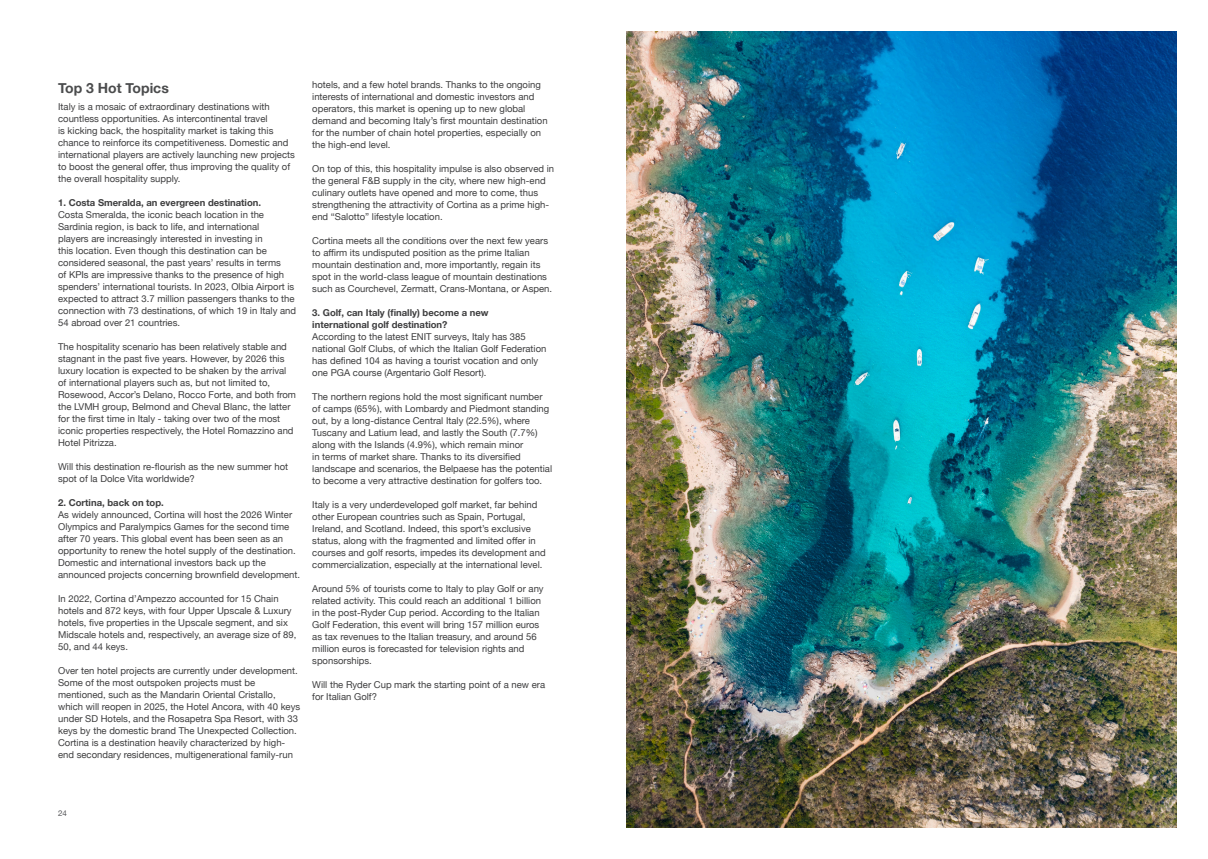
<style>
.page{position:relative;width:1208px;height:859px;background:#fff}
.page>*{position:absolute;margin:0;border:0;box-sizing:border-box;transform-origin:0 0}
.t1{font:700 14px "Helvetica Neue";color:#4b4c4d}
.t2{font:9.5px/12px "Helvetica Neue";color:#3e3e3f}
.t3{font:700 9.5px/12px "Helvetica Neue";color:#3e3e3f}
.t4{font:8px "Helvetica Neue";color:#57585a}
.s1{font-weight:700}
</style>
<div class="page">
<img style="left:626px;top:31px;width:550px;height:797px">
<p class="t1" style="left:58px;top:77px;width:112px">Top 3 Hot Topics</p>
<p class="t2" style="left:58px;top:101px;width:238px">Italy is a mosaic of extraordinary destinations with countless opportunities. As intercontinental travel<br>is kicking back, the hospitality market is taking this chance to reinforce its competitiveness. Domestic and international players are actively launching new projects to boost the general offer, thus improving the quality of the overall hospitality supply.</p>
<p class="t3" style="left:58px;top:197px;width:204px">1. Costa Smeralda, an evergreen destination.</p>
<p class="t2" style="left:58px;top:209px;width:239px">Costa Smeralda, the iconic beach location in the Sardinia region, is back to life, and international<br>players are increasingly interested in investing in<br>this location. Even though this destination can be considered seasonal, the past years’ results in terms<br>of KPIs are impressive thanks to the presence of high spenders’ international tourists. In 2023, Olbia Airport is expected to attract 3.7 million passengers thanks to the connection with 73 destinations, of which 19 in Italy and 54 abroad over 21 countries.</p>
<p class="t2" style="left:58px;top:341px;width:239px">The hospitality scenario has been relatively stable and stagnant in the past five years. However, by 2026 this luxury location is expected to be shaken by the arrival of international players such as, but not limited to, Rosewood, Accor’s Delano, Rocco Forte, and both from the LVMH group, Belmond and Cheval Blanc, the latter for the first time in Italy - taking over two of the most iconic properties respectively, the Hotel Romazzino and Hotel Pitrizza.</p>
<p class="t2" style="left:58px;top:461px;width:231px">Will this destination re-flourish as the new summer hot spot of la Dolce Vita worldwide?</p>
<p class="t2" style="left:58px;top:497px;width:243px"><span class="s1">2. Cortina, back on top.<br></span>As widely announced, Cortina will host the 2026 Winter Olympics and Paralympics Games for the second time after 70 years. This global event has been seen as an opportunity to renew the hotel supply of the destination.<br>Domestic and international investors back up the announced projects concerning brownfield development.</p>
<p class="t2" style="left:58px;top:593px;width:240px">In 2022, Cortina d’Ampezzo accounted for 15 Chain hotels and 872 keys, with four Upper Upscale &amp; Luxury hotels, five properties in the Upscale segment, and six Midscale hotels and, respectively, an average size of 89, 50, and 44 keys.</p>
<p class="t2" style="left:58px;top:665px;width:244px">Over ten hotel projects are currently under development.<br>Some of the most outspoken projects must be mentioned, such as the Mandarin Oriental Cristallo, which will reopen in 2025, the Hotel Ancora, with 40 keys under SD Hotels, and the Rosapetra Spa Resort, with 33 keys by the domestic brand The Unexpected Collection.</p>
<p class="t2" style="left:58px;top:737px;width:236px">Cortina is a destination heavily characterized by high&shy;end secondary residences, multigenerational family-run</p>
<p class="t2" style="left:312px;top:80px;width:237px">hotels, and a few hotel brands. Thanks to the ongoing interests of international and domestic investors and operators, this market is opening up to new global demand and becoming Italy’s first mountain destination for the number of chain hotel properties, especially on the high-end level.</p>
<p class="t2" style="left:312px;top:164px;width:243px">On top of this, this hospitality impulse is also observed in the general F&amp;B supply in the city, where new high-end culinary outlets have opened and more to come, thus strengthening the attractivity of Cortina as a prime high&shy;end “Salotto” lifestyle location.</p>
<p class="t2" style="left:312px;top:236px;width:241px">Cortina meets all the conditions over the next few years to affirm its undisputed position as the prime Italian mountain destination and, more importantly, regain its spot in the world-class league of mountain destinations such as Courchevel, Zermatt, Crans-Montana, or Aspen.</p>
<p class="t3" style="left:312px;top:307px;width:178px">3. Golf, can Italy (finally) become a new international golf destination?</p>
<p class="t2" style="left:312px;top:332px;width:215px">According to the latest ENIT surveys, Italy has 385</p>
<p class="t2" style="left:312px;top:344px;width:236px">national Golf Clubs, of which the Italian Golf Federation has defined 104 as having a tourist vocation and only one PGA course (Argentario Golf Resort).</p>
<p class="t2" style="left:312px;top:392px;width:241px">The northern regions hold the most significant number of camps (65%), with Lombardy and Piedmont standing out, by a long-distance Central Italy (22.5%), where Tuscany and Latium lead, and lastly the South (7.7%) along with the Islands (4.9%), which remain minor<br>in terms of market share. Thanks to its diversified landscape and scenarios, the Belpaese has the potential to become a very attractive destination for golfers too.</p>
<p class="t2" style="left:312px;top:500px;width:235px">Italy is a very underdeveloped golf market, far behind other European countries such as Spain, Portugal, Ireland, and Scotland. Indeed, this sport’s exclusive status, along with the fragmented and limited offer in courses and golf resorts, impedes its development and commercialization, especially at the international level.</p>
<p class="t2" style="left:312px;top:584px;width:233px">Around 5% of tourists come to Italy to play Golf or any related activity. This could reach an additional 1 billion in the post-Ryder Cup period. According to the Italian Golf Federation, this event will bring 157 million euros as tax revenues to the Italian treasury, and around 56 million euros is forecasted for television rights and sponsorships.</p>
<p class="t2" style="left:312px;top:680px;width:234px">Will the Ryder Cup mark the starting point of a new era for Italian Golf?</p>
<p class="t4" style="left:58px;top:807px;width:10px">24</p>
</div>
